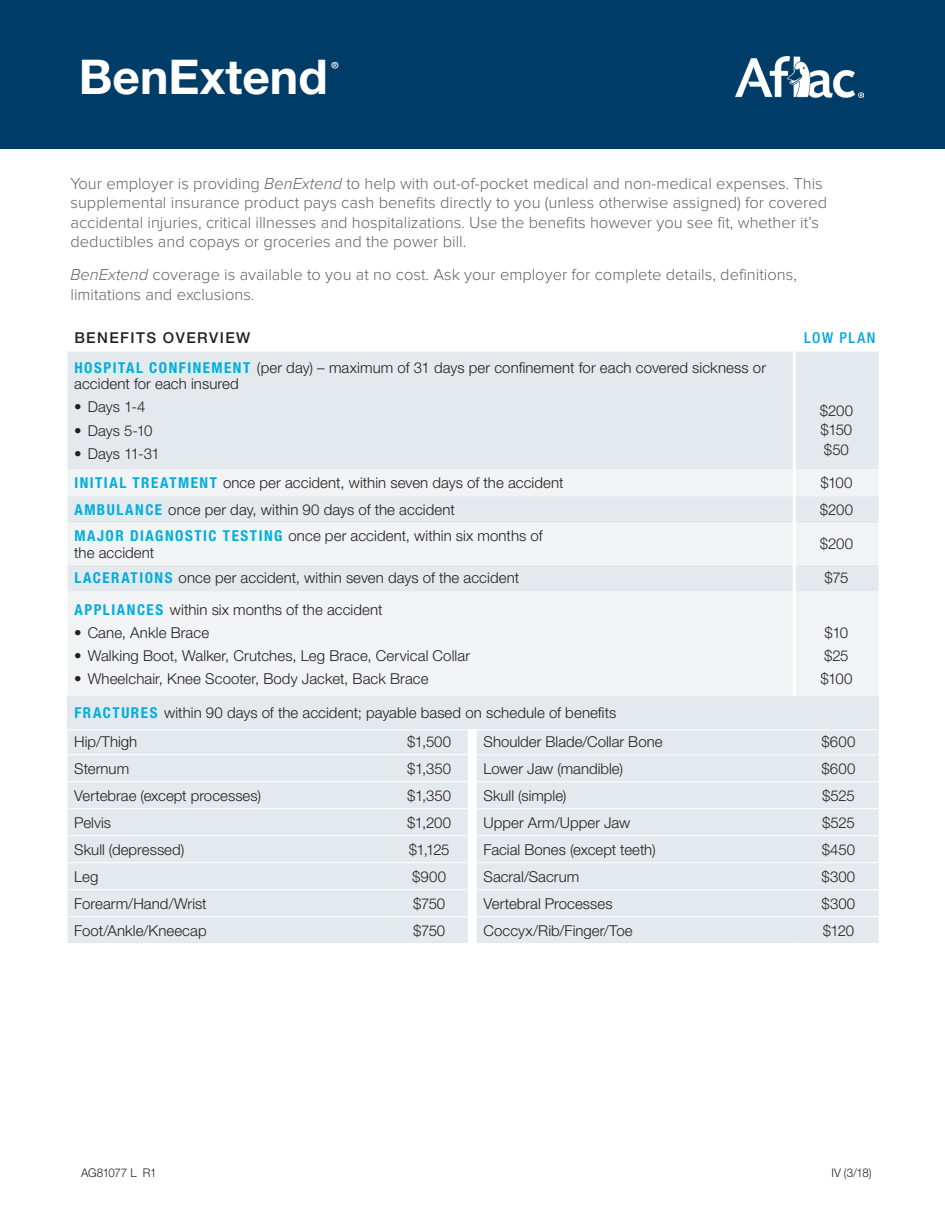
<style>
.page{position:relative;width:945px;height:1215px;background:#fff}
.page>*{position:absolute;margin:0;border:0;box-sizing:border-box;transform-origin:0 0}
.t1{font:700 48px "Helvetica Neue CELT";color:#fff}
.t2{font:700 18px "Helvetica Neue CELT";color:#fff}
.t3{font:300 16.5px/19.5px "Proxima Nova";color:#636366}
.t4{font:300 15px/16.5px "Helvetica Neue CELT";letter-spacing:.005em;color:#231f20}
.t5{font:500 15px "Helvetica Neue CELT";letter-spacing:.095em;color:#231f20}
.t6{font:500 condensed 15px "Helvetica Neue LTCE";letter-spacing:.11em;color:#00a6e0}
.t7{font:300 12px "Helvetica Neue CELT";letter-spacing:-.025em;color:#231f20;scale:.96 1}
.s1{font-style:italic}
.s2{font-family:"Helvetica Neue LTCE";font-weight:700;font-stretch:condensed;color:#00aedc}
</style>
<div class="page">
<div style="left:0;top:0;width:945px;height:148px;background:#003c68"></div>
<img style="left:735px;top:57px;width:129px;height:41px">
<div style="left:68px;top:352px;width:811px;height:117px;background:#e4e9ed"></div>
<svg style="left:68px;top:469px;width:811px;height:227px;fill:#f2f3f4"></svg>
<hr style="left:793px;top:352px;width:3px;height:117px;background:#fff">
<hr style="left:793px;top:469px;width:3px;height:27px;background:#fff">
<hr style="left:793px;top:496px;width:3px;height:27px;background:#fff">
<hr style="left:793px;top:523px;width:3px;height:42px;background:#fff">
<hr style="left:793px;top:565px;width:3px;height:27px;background:#fff">
<hr style="left:793px;top:592px;width:3px;height:105px;background:#fff">
<div style="left:68px;top:730px;width:400px;height:213px;background:#e4e9ed"></div>
<hr style="left:68px;top:754px;width:321px;height:1px;background:#fff">
<hr style="left:389px;top:754px;width:79px;height:1px;background:#fff">
<hr style="left:68px;top:781px;width:321px;height:1px;background:#fff">
<hr style="left:389px;top:781px;width:79px;height:1px;background:#fff">
<hr style="left:68px;top:808px;width:321px;height:1px;background:#fff">
<hr style="left:389px;top:808px;width:79px;height:1px;background:#fff">
<hr style="left:68px;top:835px;width:321px;height:1px;background:#fff">
<hr style="left:389px;top:835px;width:79px;height:1px;background:#fff">
<hr style="left:68px;top:862px;width:321px;height:1px;background:#fff">
<hr style="left:389px;top:862px;width:79px;height:1px;background:#fff">
<hr style="left:68px;top:889px;width:321px;height:1px;background:#fff">
<hr style="left:389px;top:889px;width:79px;height:1px;background:#fff">
<hr style="left:68px;top:916px;width:321px;height:1px;background:#fff">
<hr style="left:389px;top:916px;width:79px;height:1px;background:#fff">
<div style="left:477px;top:730px;width:402px;height:213px;background:#e4e9ed"></div>
<hr style="left:477px;top:754px;width:321px;height:1px;background:#fff">
<hr style="left:798px;top:754px;width:81px;height:1px;background:#fff">
<hr style="left:477px;top:781px;width:321px;height:1px;background:#fff">
<hr style="left:798px;top:781px;width:81px;height:1px;background:#fff">
<hr style="left:477px;top:808px;width:321px;height:1px;background:#fff">
<hr style="left:798px;top:808px;width:81px;height:1px;background:#fff">
<hr style="left:477px;top:835px;width:321px;height:1px;background:#fff">
<hr style="left:798px;top:835px;width:81px;height:1px;background:#fff">
<hr style="left:477px;top:862px;width:321px;height:1px;background:#fff">
<hr style="left:798px;top:862px;width:81px;height:1px;background:#fff">
<hr style="left:477px;top:889px;width:321px;height:1px;background:#fff">
<hr style="left:798px;top:889px;width:81px;height:1px;background:#fff">
<hr style="left:477px;top:916px;width:321px;height:1px;background:#fff">
<hr style="left:798px;top:916px;width:81px;height:1px;background:#fff">
<div style="left:68px;top:696px;width:811px;height:34px;background:#e4e9ed"></div>
<hr style="left:68px;top:729px;width:811px;height:1px;background:#fff">
<h1 class="t1" style="left:79px;top:47px;width:250px">BenExtend</h1>
<p class="t2" style="left:328px;top:57px;width:16px">®</p>
<p class="t3" style="left:70px;top:173px;width:758px">Your employer is providing <span class="s1">BenExtend</span> to help with out-of-pocket medical and non-medical expenses. This supplemental insurance product pays cash benefits directly to you (unless otherwise assigned) for covered accidental injuries, critical illnesses and hospitalizations. Use the benefits however you see fit, whether it’s deductibles and copays or groceries and the power bill.</p>
<p class="t3" style="left:70px;top:265px;width:728px"><span class="s1">BenExtend</span> coverage is available to you at no cost. Ask your employer for complete details, definitions, limitations and exclusions.</p>
<p class="t5" style="left:74px;top:329px;width:178px">BENEFITS OVERVIEW</p>
<p class="t6" style="left:804px;top:329px;width:73px">LOW PLAN</p>
<p class="t4" style="left:74px;top:359px;width:693px"><span class="s2">HOSPITAL CONFINEMENT</span> (per day) – maximum of 31 days per confinement for each covered sickness or accident for each insured</p>
<p class="t4" style="left:74px;top:399px;width:73px">• Days 1-4</p>
<p class="t4" style="left:74px;top:422px;width:80px">• Days 5-10</p>
<p class="t4" style="left:74px;top:445px;width:87px">• Days 11-31</p>
<p class="t4" style="left:820px;top:400px;width:35px;line-height:19.8px;text-align:justify">$200 $150 $50</p>
<p class="t4" style="left:74px;top:474px;width:491px"><span class="s2">INITIAL TREATMENT</span> once per accident, within seven days of the accident</p>
<p class="t4" style="left:820px;top:474px;width:34px">$100</p>
<p class="t4" style="left:74px;top:501px;width:382px"><span class="s2">AMBULANCE</span> once per day, within 90 days of the accident</p>
<p class="t4" style="left:820px;top:501px;width:35px">$200</p>
<p class="t4" style="left:74px;top:527px;width:470px"><span class="s2">MAJOR DIAGNOSTIC TESTING</span> once per accident, within six months of the accident</p>
<p class="t4" style="left:820px;top:536px;width:35px">$200</p>
<p class="t4" style="left:74px;top:570px;width:446px"><span class="s2">LACERATIONS</span> once per accident, within seven days of the accident</p>
<p class="t4" style="left:824px;top:570px;width:25px">$75</p>
<p class="t4" style="left:74px;top:601px;width:310px"><span class="s2">APPLIANCES</span> within six months of the accident</p>
<p class="t4" style="left:74px;top:624px;width:136px">• Cane, Ankle Brace</p>
<p class="t4" style="left:74px;top:648px;width:397px">• Walking Boot, Walker, Crutches, Leg Brace, Cervical Collar</p>
<p class="t4" style="left:74px;top:671px;width:356px">• Wheelchair, Knee Scooter, Body Jacket, Back Brace</p>
<p class="t4" style="left:820px;top:621px;width:34px;line-height:23.2px">$10 $25 $100</p>
<p class="t4" style="left:74px;top:704px;width:543px"><span class="s2">FRACTURES</span> within 90 days of the accident; payable based on schedule of benefits</p>
<p class="t4" style="left:74px;top:733px;width:65px">Hip/Thigh</p>
<p class="t4" style="left:407px;top:733px;width:46px">$1,500</p>
<p class="t4" style="left:74px;top:760px;width:56px">Sternum</p>
<p class="t4" style="left:407px;top:760px;width:45px">$1,350</p>
<p class="t4" style="left:74px;top:787px;width:188px">Vertebrae (except processes)</p>
<p class="t4" style="left:407px;top:787px;width:45px">$1,350</p>
<p class="t4" style="left:74px;top:814px;width:38px">Pelvis</p>
<p class="t4" style="left:407px;top:814px;width:46px">$1,200</p>
<p class="t4" style="left:74px;top:841px;width:112px">Skull (depressed)</p>
<p class="t4" style="left:409px;top:841px;width:42px">$1,125</p>
<p class="t4" style="left:74px;top:868px;width:26px">Leg</p>
<p class="t4" style="left:412px;top:868px;width:35px">$900</p>
<p class="t4" style="left:74px;top:895px;width:134px">Forearm/Hand/Wrist</p>
<p class="t4" style="left:413px;top:895px;width:34px">$750</p>
<p class="t4" style="left:74px;top:922px;width:134px">Foot/Ankle/Kneecap</p>
<p class="t4" style="left:413px;top:922px;width:34px">$750</p>
<p class="t4" style="left:484px;top:733px;width:181px">Shoulder Blade/Collar Bone</p>
<p class="t4" style="left:822px;top:733px;width:35px">$600</p>
<p class="t4" style="left:484px;top:760px;width:141px">Lower Jaw (mandible)</p>
<p class="t4" style="left:822px;top:760px;width:35px">$600</p>
<p class="t4" style="left:484px;top:787px;width:84px">Skull (simple)</p>
<p class="t4" style="left:822px;top:787px;width:34px">$525</p>
<p class="t4" style="left:484px;top:814px;width:148px">Upper Arm/Upper Jaw</p>
<p class="t4" style="left:822px;top:814px;width:34px">$525</p>
<p class="t4" style="left:484px;top:841px;width:174px">Facial Bones (except teeth)</p>
<p class="t4" style="left:822px;top:841px;width:35px">$450</p>
<p class="t4" style="left:484px;top:868px;width:97px">Sacral/Sacrum</p>
<p class="t4" style="left:822px;top:868px;width:35px">$300</p>
<p class="t4" style="left:484px;top:895px;width:131px">Vertebral Processes</p>
<p class="t4" style="left:822px;top:895px;width:35px">$300</p>
<p class="t4" style="left:484px;top:922px;width:150px">Coccyx/Rib/Finger/Toe</p>
<p class="t4" style="left:823px;top:922px;width:33px">$120</p>
<p class="t7" style="left:81px;top:1166px;width:80px">AG81077 L R1</p>
<p class="t7" style="left:831px;top:1166px;width:43px">IV (3/18)</p>
</div>
